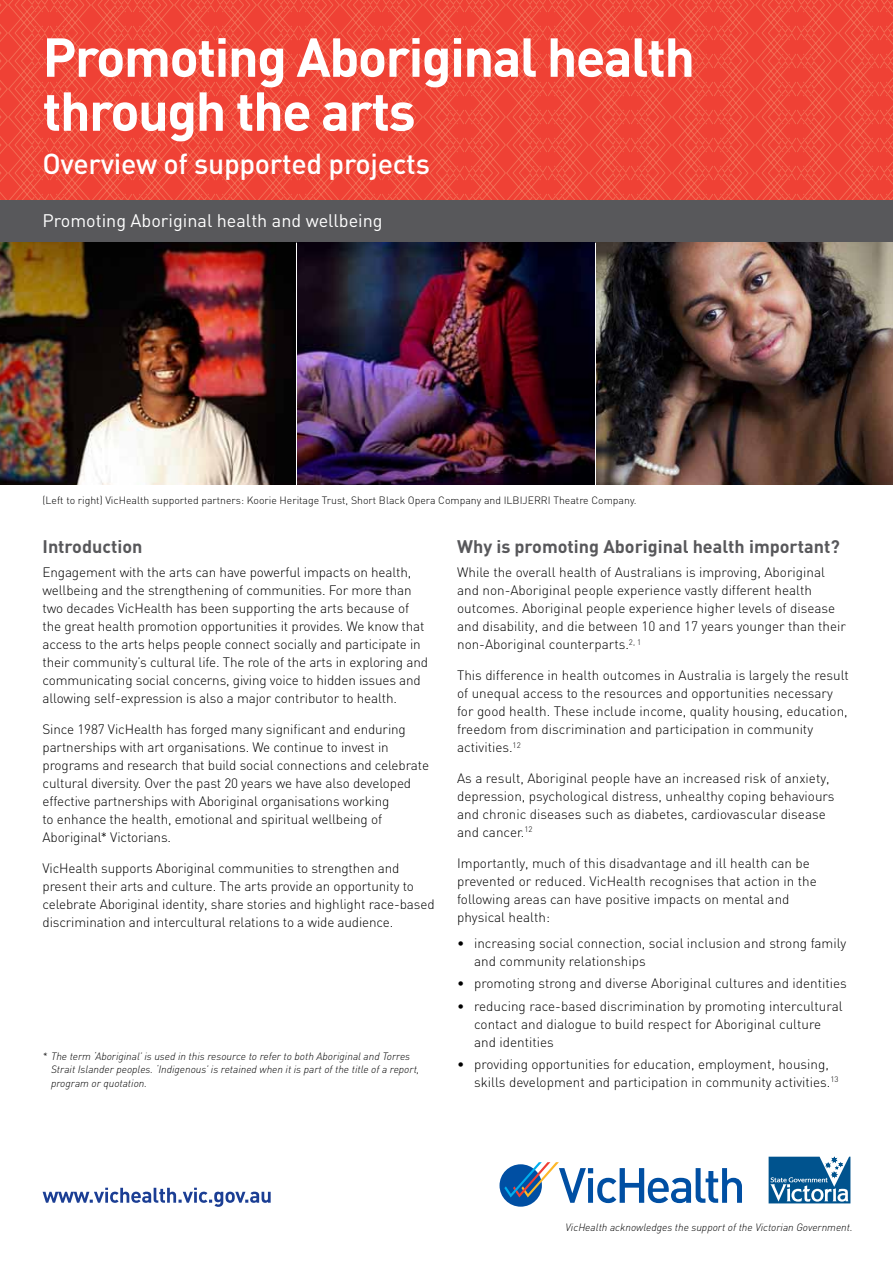
<style>
.page{position:relative;width:893px;height:1263px;background:#fff}
.page>*{position:absolute;margin:0;border:0;box-sizing:border-box;transform-origin:0 0}
.t1{font:700 54px/54px "DIN";letter-spacing:-.03em;color:#fff}
.t2{font:500 28.5px "DIN";letter-spacing:-.01em;color:#fff}
.t3{font:700 18px "DIN";color:#58585b}
.t4{font:18px "DIN";color:#fff}
.t5{font:300 13.5px/18px "DIN";letter-spacing:-.01em;color:#000}
.t6{font:italic 300 10.5px/13.5px "DIN";color:#000}
.t7{font:300 10.5px "DIN";color:#000}
</style>
<div class="page">
<svg style="left:0;top:0;width:893px;height:200px;background:#ef493a"></svg>
<div style="left:0;top:200px;width:893px;height:42px;background:#58585b"></div>
<svg style="left:43px;top:1188px;width:228px;height:19px"></svg>
<svg style="left:499px;top:1164px;width:43px;height:43px"></svg>
<svg style="left:504px;top:1162px;width:238px;height:41px"></svg>
<svg style="left:769px;top:1157px;width:81px;height:46px"></svg>
<img style="left:596px;top:242px;width:297px;height:243px">
<img style="left:298px;top:242px;width:296px;height:243px">
<img style="left:0;top:242px;width:296px;height:243px">
<h1 class="t1" style="left:43px;top:28px;width:654px">Promoting Aboriginal health through the arts</h1>
<h2 class="t2" style="left:43px;top:145px;width:389px">Overview of supported projects</h2>
<h3 class="t4" style="left:43px;top:210px;width:342px">Promoting Aboriginal health and wellbeing</h3>
<p class="t7" style="left:43px;top:494px;width:595px">(Left to right) VicHealth supported partners: Koorie Heritage Trust, Short Black Opera Company and ILBIJERRI Theatre Company.</p>
<h3 class="t3" style="left:43px;top:535px;width:101px">Introduction</h3>
<p class="t5" style="left:43px;top:563px;width:387px">Engagement with the arts can have powerful impacts on health, wellbeing and the strengthening of communities. For more than two decades VicHealth has been supporting the arts because of the great health promotion opportunities it provides. We know that access to the arts helps people connect socially and participate in their community’s cultural life. The role of the arts in exploring and communicating social concerns, giving voice to hidden issues and allowing self-expression is also a major contributor to health.</p>
<p class="t5" style="left:43px;top:720px;width:388px">Since 1987 VicHealth has forged many significant and enduring partnerships with art organisations. We continue to invest in programs and research that build social connections and celebrate cultural diversity. Over the past 20 years we have also developed effective partnerships with Aboriginal organisations working<br>to enhance the health, emotional and spiritual wellbeing of Aboriginal* Victorians.</p>
<p class="t5" style="left:43px;top:859px;width:394px">VicHealth supports Aboriginal communities to strengthen and present their arts and culture. The arts provide an opportunity to celebrate Aboriginal identity, share stories and highlight race-based discrimination and intercultural relations to a wide audience.</p>
<p class="t6" style="left:51px;top:1049px;width:370px;text-indent:-9px">* The term ‘Aboriginal’ is used in this resource to refer to both Aboriginal and Torres<br>Strait Islander peoples. ‘Indigenous’ is retained when it is part of the title of a report, program or quotation.</p>
<h3 class="t3" style="left:457px;top:535px;width:384px">Why is promoting Aboriginal health important?</h3>
<p class="t5" style="left:457px;top:563px;width:390px">While the overall health of Australians is improving, Aboriginal and non-Aboriginal people experience vastly different health outcomes. Aboriginal people experience higher levels of disease and disability, and die between 10 and 17 years younger than their non-Aboriginal counterparts.<sup>2,</sup> <sup>1</sup></p>
<p class="t5" style="left:457px;top:666px;width:393px">This difference in health outcomes in Australia is largely the result of unequal access to the resources and opportunities necessary for good health. These include income, quality housing, education, freedom from discrimination and participation in community activities.<sup>12</sup></p>
<p class="t5" style="left:457px;top:769px;width:379px">As a result, Aboriginal people have an increased risk of anxiety, depression, psychological distress, unhealthy coping behaviours and chronic diseases such as diabetes, cardiovascular disease and cancer.<sup>12</sup></p>
<p class="t5" style="left:457px;top:853px;width:361px">Importantly, much of this disadvantage and ill health can be prevented or reduced. VicHealth recognises that action in the following areas can have positive impacts on mental and physical health:</p>
<p class="t5" style="left:474px;top:934px;width:374px;text-indent:-17px">• increasing social connection, social inclusion and strong family and community relationships</p>
<p class="t5" style="left:457px;top:974px;width:391px">• promoting strong and diverse Aboriginal cultures and identities</p>
<p class="t5" style="left:474px;top:996px;width:370px;text-indent:-17px">• reducing race-based discrimination by promoting intercultural contact and dialogue to build respect for Aboriginal culture and identities</p>
<p class="t5" style="left:474px;top:1055px;width:366px;text-indent:-17px">• providing opportunities for education, employment, housing, skills development and participation in community activities.<sup>13</sup></p>
<p class="t6" style="left:566px;top:1220px;width:289px">VicHealth acknowledges the support of the Victorian Government.</p>
</div>
